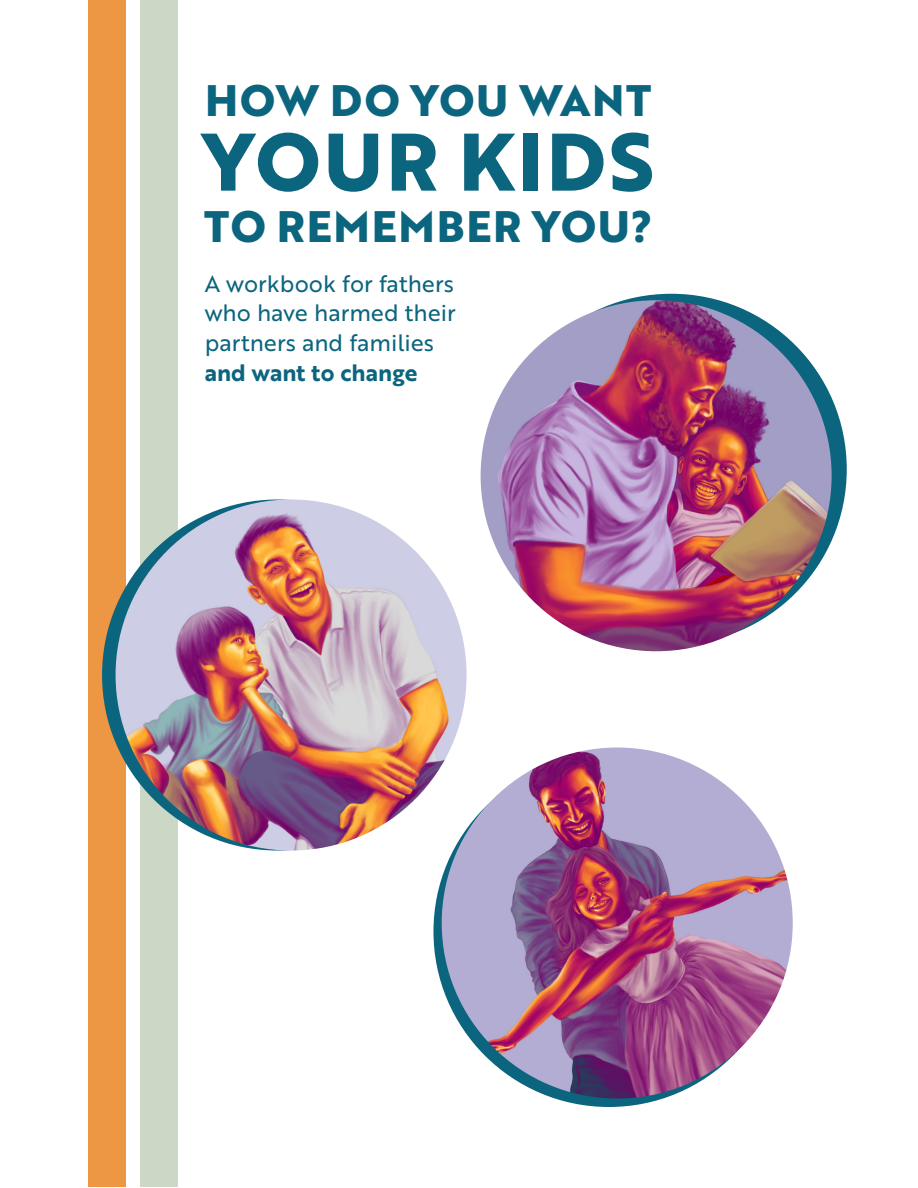
<style>
.page{position:relative;width:918px;height:1188px;background:#fff}
.page>*{position:absolute;margin:0;border:0;box-sizing:border-box;transform-origin:0 0}
.t1{font:700 79.2px "Brother 1816 Extra";letter-spacing:.04em;color:#0b657e}
.t2{font:700 42.9px "Brother 1816 Extra";letter-spacing:.04em;color:#0b657e}
.t3{font:23.1px/29.7px "Brother 1816 Regular";color:#0b657e}
.s1{font-family:"Brother 1816 Bold"}
</style>
<div class="page">
<div style="left:496px;top:294px;width:351px;height:351px;background:#0b657e;border-radius:50%"></div>
<div style="left:433px;top:756px;width:352px;height:351px;background:#0b657e;border-radius:50%"></div>
<div style="left:88px;top:0;width:38px;height:1186px;background:#ed9644"></div>
<div style="left:140px;top:0;width:38px;height:1186px;background:#ccd8c6"></div>
<img style="left:481px;top:300px;width:351px;height:351px;border-radius:176px">
<img style="left:442px;top:748px;width:351px;height:351px;border-radius:176px">
<svg style="left:102px;top:499px;width:351px;height:352px;background:#1b6d84"></svg>
<img style="left:116px;top:500px;width:351px;height:351px;border-radius:176px">
<p class="t2" style="left:205px;top:68px;width:448px">HOW DO YOU WANT</p>
<p class="t1" style="left:203px;top:101px;width:453px">YOUR KIDS</p>
<p class="t2" style="left:204px;top:194px;width:450px">TO REMEMBER YOU?</p>
<p class="t3" style="left:205px;top:267px;width:253px">A workbook for fathers who have harmed their partners and families <span class="s1">and want to change</span></p>
</div>
